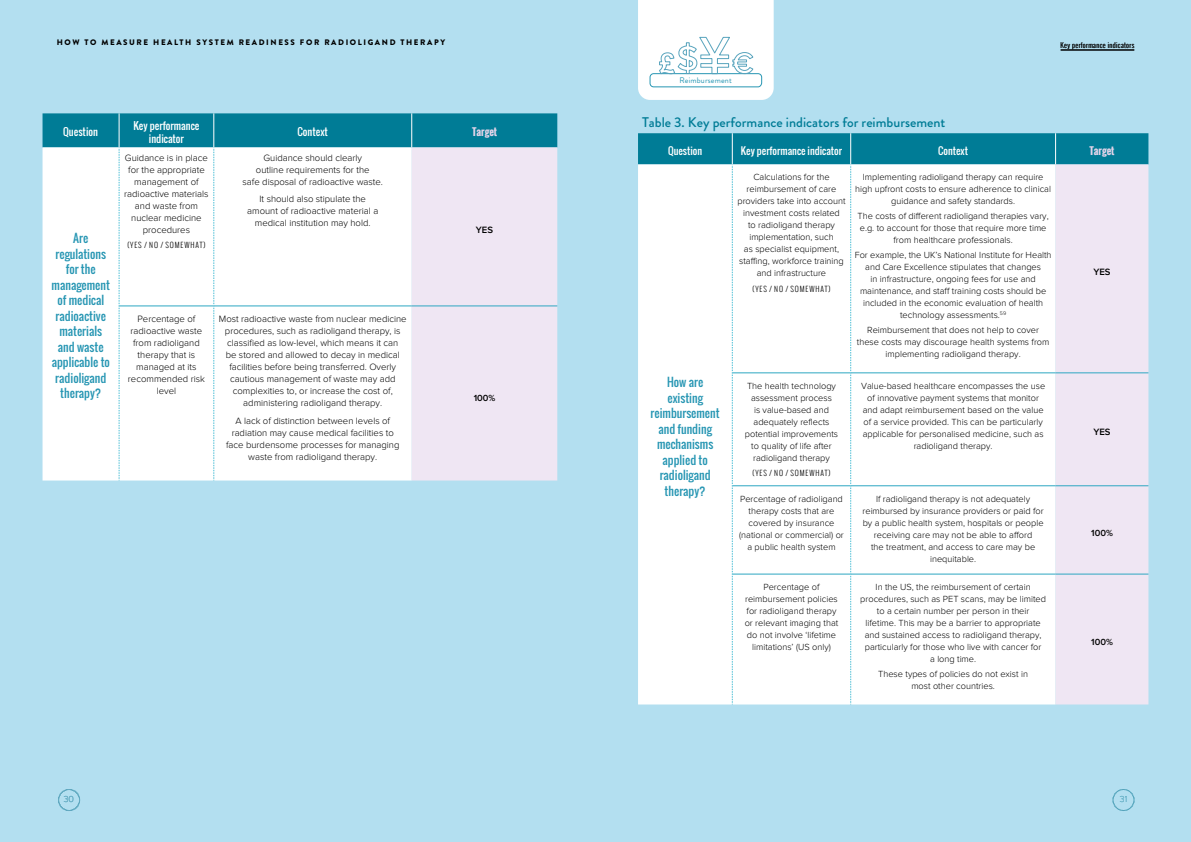
<style>
.page{position:relative;width:1191px;height:842px;background:#b3dff0}
.page>*{position:absolute;margin:0;border:0;box-sizing:border-box;transform-origin:0 0}
.t1{font:500 14px "Brandon Grotesque";color:#007c96}
.Table_questions{font:11.5px/15.5px "Oswald";color:#2796b3;text-align:center}
.Table_headlines{font:10px/13px "Oswald";color:#fff;text-align:center}
.Table_headlines-2{font:700 10px "Oswald";color:#e5d5ea}
.Table_titles_green{font:9.8px "Oswald";color:#fff}
.Table_body_Proxima{font:300 9.5px/12px "Proxima Nova";color:#000;text-align:center}
.Larger_tables_end{font:600 9.5px "Proxima Nova";color:#000}
.Table_body_Proxima-2{font:600 9.5px "Proxima Nova";color:#000}
.Larger_tables_end-2{font:300 9.2px/12px "Proxima Nova";color:#000;text-align:center}
.Larger_tables_end-3{font:600 9.2px "Proxima Nova";color:#000}
.Table_body_Proxima-3{font:600 9.2px "Proxima Nova";color:#000}
.t2{font:100 9px "Proxima Nova T";color:#65a9c1}
.t3{font:8.1px "Brandon Grotesque";letter-spacing:.02em;color:#2796b3}
.t4{font:900 8px "Brandon Grotesque";letter-spacing:.2em;color:#000}
.Central_Text{font:300 7.5px "Oswald";letter-spacing:.12em;color:#000}
.t5{font:300 7px "Oswald";letter-spacing:.05em;color:#000}
</style>
<div class="page">
<svg style="left:638px;top:133px;width:510px;height:572px"></svg>
<hr style="left:732px;top:133px;width:1px;height:31px;background:#fff">
<hr style="left:850px;top:133px;width:1px;height:31px;background:#fff">
<hr style="left:1055px;top:133px;width:1px;height:31px;background:#fff">
<svg style="left:638px;top:0;width:135px;height:100px"></svg>
<svg style="left:1112px;top:789px;width:22px;height:22px"></svg>
<hr style="left:1060px;top:50px;width:74px;height:1px;background:#000">
<svg style="left:43px;top:113px;width:514px;height:368px"></svg>
<hr style="left:119px;top:113px;width:1px;height:34px;background:#fff">
<hr style="left:213px;top:113px;width:1px;height:34px;background:#fff">
<hr style="left:411px;top:113px;width:1px;height:34px;background:#fff">
<svg style="left:58px;top:789px;width:22px;height:22px"></svg>
<p class="t4" style="left:57px;top:37px;width:390px">HOW TO MEASURE HEALTH SYSTEM READINESS FOR RADIOLIGAND THERAPY</p>
<p class="Table_headlines" style="left:63px;top:126px;width:36px">Question</p>
<p class="Table_headlines" style="left:133px;top:119px;width:67px">Key performance indicator</p>
<p class="Table_headlines" style="left:297px;top:126px;width:32px">Context</p>
<p class="Table_headlines-2" style="left:472px;top:125px;width:26px">Target</p>
<p class="Table_questions" style="left:52px;top:231px;width:60px">Are regulations for the management of medical radioactive materials and waste applicable to radioligand therapy?</p>
<p class="Table_body_Proxima" style="left:124px;top:152px;width:86px">Guidance is in place for the appropriate management of radioactive materials and waste from nuclear medicine procedures</p>
<p class="Central_Text" style="left:127px;top:240px;width:79px">(YES / NO / SOMEWHAT)</p>
<p class="Table_body_Proxima" style="left:243px;top:152px;width:142px">Guidance should clearly<br>outline requirements for the<br>safe disposal of radioactive waste.</p>
<p class="Table_body_Proxima" style="left:247px;top:193px;width:133px">It should also stipulate the amount of radioactive material a medical institution may hold.</p>
<p class="Table_body_Proxima" style="left:128px;top:313px;width:78px">Percentage of radioactive waste from radioligand therapy that is managed at its recommended risk level</p>
<p class="Table_body_Proxima" style="left:219px;top:313px;width:189px">Most radioactive waste from nuclear medicine procedures, such as radioligand therapy, is classified as low-level, which means it can<br>be stored and allowed to decay in medical facilities before being transferred. Overly cautious management of waste may add complexities to, or increase the cost of, administering radioligand therapy.</p>
<p class="Table_body_Proxima" style="left:226px;top:415px;width:175px">A lack of distinction between levels of radiation may cause medical facilities to face burdensome processes for managing waste from radioligand therapy.</p>
<p class="Table_body_Proxima-2" style="left:476px;top:224px;width:19px">YES</p>
<p class="Table_body_Proxima-3" style="left:473px;top:393px;width:23px">100%</p>
<p class="t2" style="left:64px;top:794px;width:12px">30</p>
<p class="t3" style="left:679px;top:75px;width:54px">Reimbursement</p>
<p class="t5" style="left:1060px;top:40px;width:75px">Key performance indicators</p>
<p class="t1" style="left:642px;top:113px;width:305px">Table 3. Key performance indicators for reimbursement</p>
<p class="Table_titles_green" style="left:668px;top:143px;width:36px">Question</p>
<p class="Table_titles_green" style="left:741px;top:143px;width:103px">Key performance indicator</p>
<p class="Table_titles_green" style="left:938px;top:143px;width:31px">Context</p>
<p class="Table_headlines-2" style="left:1089px;top:143px;width:26px">Target</p>
<p class="Table_questions" style="left:650px;top:374px;width:71px">How are existing reimbursement and funding mechanisms applied to radioligand therapy?</p>
<p class="Larger_tables_end-2" style="left:737px;top:171px;width:110px">Calculations for the reimbursement of care providers take into account investment costs related<br>to radioligand therapy implementation, such<br>as specialist equipment, staffing, workforce training and infrastructure</p>
<p class="Central_Text" style="left:752px;top:283px;width:79px">(YES / NO / SOMEWHAT)</p>
<p class="Larger_tables_end-2" style="left:745px;top:380px;width:95px">The health technology assessment process<br>is value-based and adequately reflects potential improvements to quality of life after radioligand therapy</p>
<p class="Central_Text" style="left:752px;top:468px;width:79px">(YES / NO / SOMEWHAT)</p>
<p class="Larger_tables_end-2" style="left:855px;top:171px;width:197px">Implementing radioligand therapy can require high upfront costs to ensure adherence to clinical guidance and safety standards.</p>
<p class="Larger_tables_end-2" style="left:857px;top:210px;width:193px">The costs of different radioligand therapies vary, e.g. to account for those that require more time from healthcare professionals.</p>
<p class="Larger_tables_end-2" style="left:854px;top:249px;width:198px">For example, the UK’s National Institute for Health and Care Excellence stipulates that changes<br>in infrastructure, ongoing fees for use and maintenance, and staff training costs should be included in the economic evaluation of health technology assessments.<sup>59</sup></p>
<p class="Larger_tables_end-2" style="left:857px;top:324px;width:194px">Reimbursement that does not help to cover these costs may discourage health systems from implementing radioligand therapy.</p>
<p class="Larger_tables_end-2" style="left:861px;top:380px;width:186px">Value-based healthcare encompasses the use of innovative payment systems that monitor and adapt reimbursement based on the value of a service provided. This can be particularly applicable for personalised medicine, such as radioligand therapy.</p>
<p class="Larger_tables_end-2" style="left:739px;top:493px;width:106px">Percentage of radioligand therapy costs that are covered by insurance (national or commercial) or a public health system</p>
<p class="Larger_tables_end-2" style="left:862px;top:493px;width:183px">If radioligand therapy is not adequately reimbursed by insurance providers or paid for by a public health system, hospitals or people receiving care may not be able to afford<br>the treatment, and access to care may be inequitable.</p>
<p class="Larger_tables_end-2" style="left:744px;top:581px;width:95px">Percentage of reimbursement policies for radioligand therapy or relevant imaging that do not involve ‘lifetime limitations’ (US only)</p>
<p class="Larger_tables_end-2" style="left:860px;top:581px;width:187px">In the US, the reimbursement of certain procedures, such as PET scans, may be limited to a certain number per person in their<br>lifetime. This may be a barrier to appropriate and sustained access to radioligand therapy, particularly for those who live with cancer for<br>a long time.</p>
<p class="Larger_tables_end-2" style="left:878px;top:668px;width:151px">These types of policies do not exist in most other countries.</p>
<p class="Larger_tables_end" style="left:1093px;top:266px;width:19px">YES</p>
<p class="Larger_tables_end" style="left:1093px;top:427px;width:19px">YES</p>
<p class="Larger_tables_end-3" style="left:1091px;top:527px;width:23px">100%</p>
<p class="Larger_tables_end-3" style="left:1091px;top:637px;width:23px">100%</p>
<p class="t2" style="left:1120px;top:794px;width:9px">31</p>
</div>
